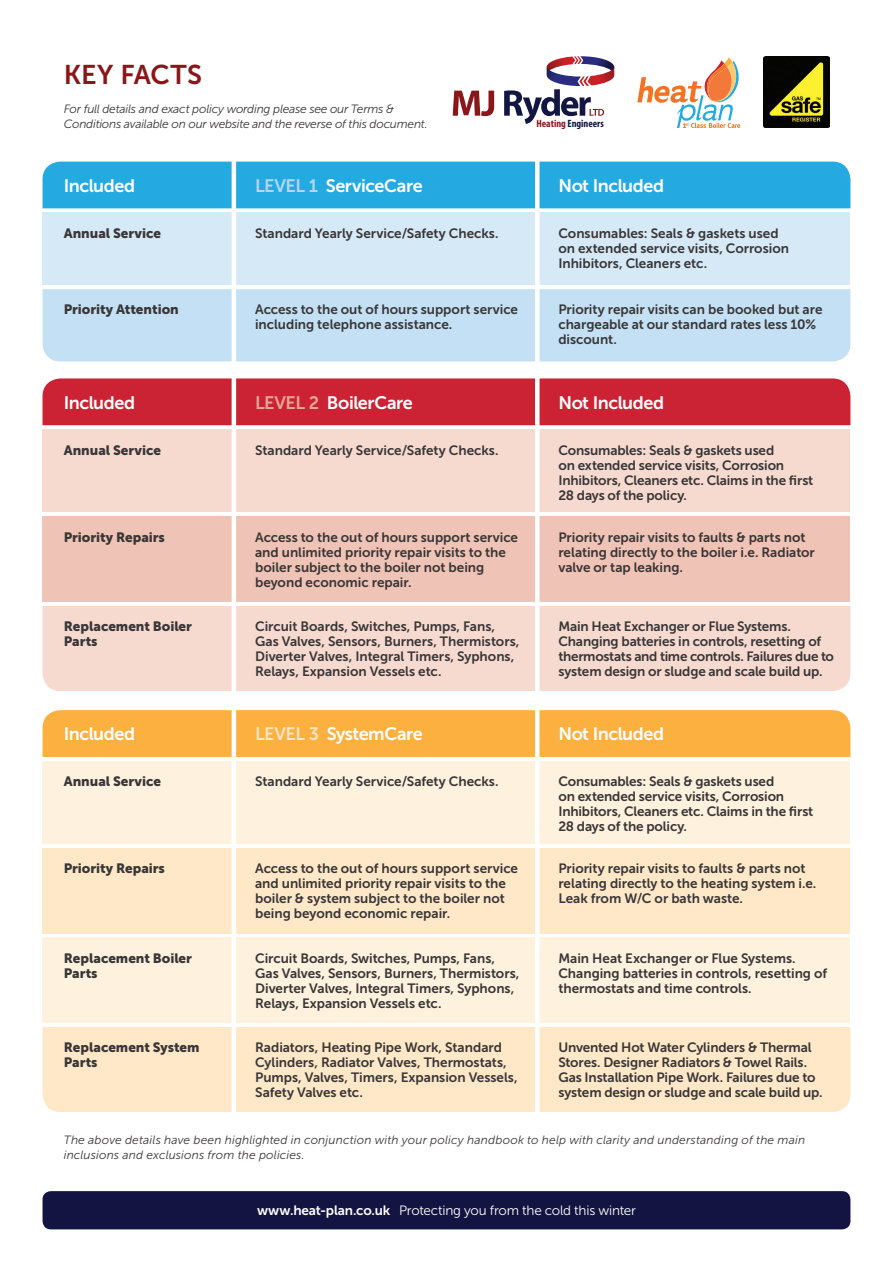
<style>
.page{position:relative;width:893px;height:1263px;background:#fff}
.page>*{position:absolute;margin:0;border:0;box-sizing:border-box;transform-origin:0 0}
.t1{font:27px "Museo Sans 700";letter-spacing:.005em;color:#8a1619}
.t2{font:18px "Museo Sans 700";letter-spacing:-.025em;color:#fff}
.t3{font:13.5px/15px "Museo Sans 700";letter-spacing:-.005em;color:#393637}
.t4{font:13.5px/15px "Museo Sans 900";color:#393637}
.t5{font:13.5px "Museo Sans 300";letter-spacing:-.015em;color:#fff}
.t6{font:italic 12px/14.2px "Museo Sans 300";letter-spacing:.005em;color:#393637}
.t7{font:italic 12px/14.2px "Museo Sans 300";letter-spacing:-.02em;color:#393637}
.t8{font:700 condensed 10.65px "Myriad Pro";color:#131542}
.s1{color:#891619}
.s2{color:#b1d7f1}
.s3{color:#e7a695}
.s4{color:#fee4c0}
.s5{font-family:"Museo Sans 700"}
</style>
<div class="page">
<div style="left:43px;top:213px;width:807px;height:72px;background:#d6e9f7"></div>
<div style="left:43px;top:429px;width:807px;height:83px;background:#f6dad0"></div>
<div style="left:43px;top:761px;width:807px;height:83px;background:#fef1dd"></div>
<div style="left:43px;top:517px;width:807px;height:85px;background:#efc3b5"></div>
<div style="left:43px;top:848px;width:807px;height:85px;background:#fee8c8"></div>
<div style="left:43px;top:289px;width:807px;height:72px;background:#c3e0f4"></div>
<div style="left:43px;top:606px;width:807px;height:85px;background:#f6dad0"></div>
<div style="left:43px;top:938px;width:807px;height:85px;background:#fef1dd"></div>
<div style="left:43px;top:1027px;width:807px;height:85px;background:#fee8c8"></div>
<div style="left:43px;top:1191px;width:807px;height:38px;background:#131442;border-radius:9px"></div>
<svg style="left:453px;top:91px;width:41px;height:25px"></svg>
<svg style="left:504px;top:56px;width:110px;height:68px"></svg>
<svg style="left:637px;top:57px;width:104px;height:71px"></svg>
<img style="left:763px;top:56px;width:66px;height:72px">
<div style="left:43px;top:162px;width:807px;height:46px;background:#24aae1"></div>
<div style="left:43px;top:378px;width:807px;height:47px;background:#cc2334"></div>
<div style="left:43px;top:710px;width:807px;height:47px;background:#fbb03f"></div>
<hr style="left:232px;top:157px;width:4px;height:208px;background:#fff">
<hr style="left:232px;top:374px;width:4px;height:319px;background:#fff">
<hr style="left:232px;top:708px;width:4px;height:406px;background:#fff">
<hr style="left:535px;top:157px;width:4px;height:208px;background:#fff">
<hr style="left:535px;top:374px;width:4px;height:319px;background:#fff">
<hr style="left:535px;top:708px;width:4px;height:406px;background:#fff">
<h1 class="t1" style="left:64px;top:60px;width:140px">KEY FACTS</h1>
<p class="t7" style="left:64px;top:102px;width:365px">For full details and exact policy wording please see our Terms &amp;<br>Conditions available on our website and the reverse of this document.</p>
<p class="t8" style="left:536px;top:117px;width:69px"><span class="s1">Heating</span> Engineers</p>
<h2 class="t2" style="left:64px;top:175px;width:73px">Included</h2>
<h2 class="t2" style="left:255px;top:175px;width:169px"><span class="s2">LEVEL 1</span> ServiceCare</h2>
<h2 class="t2" style="left:558px;top:175px;width:107px">Not Included</h2>
<p class="t4" style="left:64px;top:225px;width:99px">Annual Service</p>
<p class="t3" style="left:255px;top:225px;width:245px">Standard Yearly Service/Safety Checks.</p>
<p class="t3" style="left:558px;top:225px;width:232px">Consumables: Seals &amp; gaskets used on extended service visits, Corrosion<br>Inhibitors, Cleaners etc.</p>
<p class="t4" style="left:64px;top:302px;width:117px">Priority Attention</p>
<p class="t3" style="left:255px;top:302px;width:264px">Access to the out of hours support service including telephone assistance.</p>
<p class="t3" style="left:558px;top:302px;width:266px">Priority repair visits can be booked but are chargeable at our standard rates less 10% discount.</p>
<h2 class="t2" style="left:64px;top:392px;width:73px">Included</h2>
<h2 class="t2" style="left:255px;top:392px;width:159px"><span class="s3">LEVEL 2</span> BoilerCare</h2>
<h2 class="t2" style="left:558px;top:392px;width:107px">Not Included</h2>
<p class="t4" style="left:64px;top:442px;width:99px">Annual Service</p>
<p class="t3" style="left:255px;top:442px;width:245px">Standard Yearly Service/Safety Checks.</p>
<p class="t3" style="left:558px;top:442px;width:256px">Consumables: Seals &amp; gaskets used<br>on extended service visits, Corrosion Inhibitors, Cleaners etc. Claims in the first 28 days of the policy.</p>
<p class="t4" style="left:64px;top:529px;width:103px">Priority Repairs</p>
<p class="t3" style="left:255px;top:529px;width:264px">Access to the out of hours support service and unlimited priority repair visits to the boiler subject to the boiler not being beyond economic repair.</p>
<p class="t3" style="left:558px;top:529px;width:258px">Priority repair visits to faults &amp; parts not relating directly to the boiler i.e. Radiator valve or tap leaking.</p>
<p class="t4" style="left:64px;top:619px;width:130px">Replacement Boiler<br>Parts</p>
<p class="t3" style="left:255px;top:619px;width:266px">Circuit Boards, Switches, Pumps, Fans, Gas Valves, Sensors, Burners, Thermistors, Diverter Valves, Integral Timers, Syphons, Relays, Expansion Vessels etc.</p>
<p class="t3" style="left:558px;top:619px;width:277px">Main Heat Exchanger or Flue Systems.<br>Changing batteries in controls, resetting of thermostats and time controls. Failures due to system design or sludge and scale build up.</p>
<h2 class="t2" style="left:64px;top:724px;width:73px">Included</h2>
<h2 class="t2" style="left:255px;top:724px;width:169px"><span class="s4">LEVEL 3</span> SystemCare</h2>
<h2 class="t2" style="left:558px;top:724px;width:107px">Not Included</h2>
<p class="t4" style="left:64px;top:774px;width:99px">Annual Service</p>
<p class="t3" style="left:255px;top:774px;width:245px">Standard Yearly Service/Safety Checks.</p>
<p class="t3" style="left:558px;top:774px;width:256px">Consumables: Seals &amp; gaskets used<br>on extended service visits, Corrosion Inhibitors, Cleaners etc. Claims in the first 28 days of the policy.</p>
<p class="t4" style="left:64px;top:861px;width:103px">Priority Repairs</p>
<p class="t3" style="left:255px;top:861px;width:264px">Access to the out of hours support service and unlimited priority repair visits to the boiler &amp; system subject to the boiler not being beyond economic repair.</p>
<p class="t3" style="left:558px;top:861px;width:259px">Priority repair visits to faults &amp; parts not relating directly to the heating system i.e.<br>Leak from W/C or bath waste.</p>
<p class="t3" style="left:558px;top:950px;width:270px">Main Heat Exchanger or Flue Systems.<br>Changing batteries in controls, resetting of thermostats and time controls.</p>
<p class="t3" style="left:255px;top:950px;width:266px">Circuit Boards, Switches, Pumps, Fans, Gas Valves, Sensors, Burners, Thermistors, Diverter Valves, Integral Timers, Syphons, Relays, Expansion Vessels etc.</p>
<p class="t3" style="left:255px;top:1040px;width:264px">Radiators, Heating Pipe Work, Standard Cylinders, Radiator Valves, Thermostats, Pumps, Valves, Timers, Expansion Vessels, Safety Valves etc.</p>
<p class="t6" style="left:64px;top:1133px;width:743px">The above details have been highlighted in conjunction with your policy handbook to help with clarity and understanding of the main inclusions and exclusions from the policies.</p>
<p class="t4" style="left:64px;top:950px;width:130px">Replacement Boiler<br>Parts</p>
<p class="t4" style="left:64px;top:1040px;width:137px">Replacement System<br>Parts</p>
<p class="t3" style="left:558px;top:1040px;width:266px">Unvented Hot Water Cylinders &amp; Thermal Stores. Designer Radiators &amp; Towel Rails.<br>Gas Installation Pipe Work. Failures due to system design or sludge and scale build up.</p>
<p class="t5" style="left:257px;top:1203px;width:380px"><span class="s5">www.heat-plan.co.uk</span> Protecting you from the cold this winter</p>
</div>
